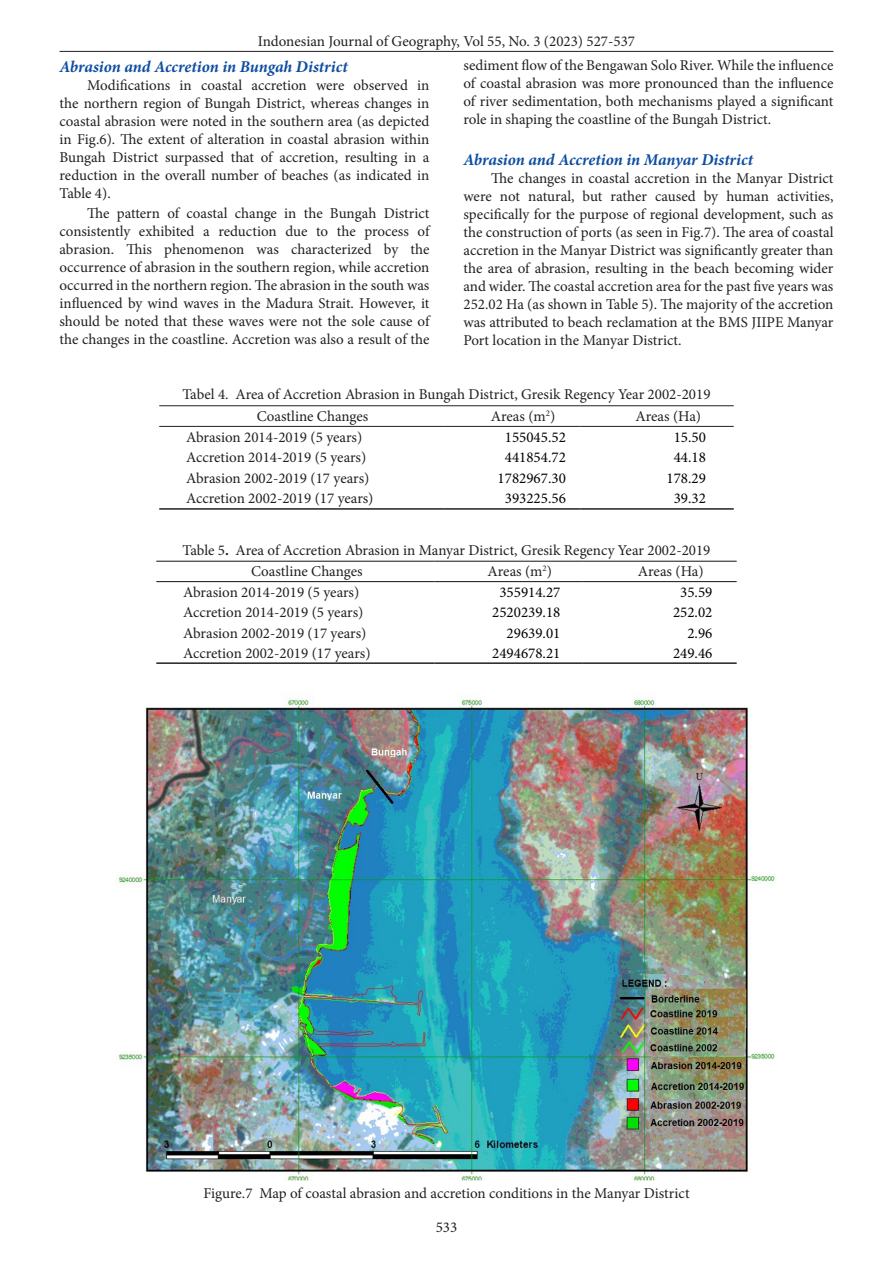
<style>
.page{position:relative;width:893px;height:1263px;background:#fff}
.page>*{position:absolute;margin:0;border:0;box-sizing:border-box;transform-origin:0 0}
.t1{font:italic 700 16.5px "Minion Pro";letter-spacing:-.005em;color:#0d4da1}
.Teks{font:15px/18px "Minion Pro";color:#231f20;text-align:justify}
.Center{font:15px "Minion Pro";color:#231f20}
.t2{font:15px "Minion Pro";color:#000}
.s1{font-weight:700}
</style>
<div class="page">
<hr style="left:60px;top:51px;width:773px;height:1px;background:#231f20">
<hr style="left:159px;top:508px;width:284px;height:2px;background:#231f20">
<hr style="left:443px;top:508px;width:137px;height:2px;background:#231f20">
<hr style="left:580px;top:508px;width:154px;height:2px;background:#231f20">
<hr style="left:159px;top:405px;width:284px;height:1px;background:#231f20">
<hr style="left:443px;top:405px;width:137px;height:1px;background:#231f20">
<hr style="left:580px;top:405px;width:154px;height:1px;background:#231f20">
<hr style="left:159px;top:426px;width:284px;height:1px;background:#231f20">
<hr style="left:443px;top:426px;width:137px;height:1px;background:#231f20">
<hr style="left:580px;top:426px;width:154px;height:1px;background:#231f20">
<hr style="left:156px;top:662px;width:279px;height:2px;background:#231f20">
<hr style="left:435px;top:662px;width:147px;height:2px;background:#231f20">
<hr style="left:582px;top:662px;width:155px;height:2px;background:#231f20">
<hr style="left:156px;top:561px;width:279px;height:1px;background:#231f20">
<hr style="left:435px;top:561px;width:147px;height:1px;background:#231f20">
<hr style="left:582px;top:561px;width:155px;height:1px;background:#231f20">
<hr style="left:156px;top:581px;width:279px;height:1px;background:#231f20">
<hr style="left:435px;top:581px;width:147px;height:1px;background:#231f20">
<hr style="left:582px;top:581px;width:155px;height:1px;background:#231f20">
<img style="left:116px;top:697px;width:659px;height:484px">
<p class="Teks" style="left:258px;top:33px;width:379px">Indonesian Journal of Geography, Vol 55, No. 3 (2023) 527-537</p>
<p class="t1" style="left:60px;top:54px;width:290px">Abrasion and Accretion in Bungah District</p>
<p class="Teks" style="left:60px;top:76px;width:371px;text-indent:28px">Modifications in coastal accretion were observed in the northern region of Bungah District, whereas changes in coastal abrasion were noted in the southern area (as depicted in Fig.6). The extent of alteration in coastal abrasion within Bungah District surpassed that of accretion, resulting in a reduction in the overall number of beaches (as indicated in Table 4).</p>
<p class="Teks" style="left:60px;top:204px;width:371px;text-indent:28px">The pattern of coastal change in the Bungah District consistently exhibited a reduction due to the process of abrasion. This phenomenon was characterized by the occurrence of abrasion in the southern region, while accretion occurred in the northern region. The abrasion in the south was influenced by wind waves in the Madura Strait. However, it should be noted that these waves were not the sole cause of the changes in the coastline. Accretion was also a result of the</p>
<p class="Teks" style="left:463px;top:57px;width:371px">sediment flow of the Bengawan Solo River. While the influence of coastal abrasion was more pronounced than the influence of river sedimentation, both mechanisms played a significant role in shaping the coastline of the Bungah District.</p>
<p class="t1" style="left:463px;top:148px;width:291px">Abrasion and Accretion in Manyar District</p>
<p class="Teks" style="left:463px;top:169px;width:371px;text-indent:28px">The changes in coastal accretion in the Manyar District were not natural, but rather caused by human activities, specifically for the purpose of regional development, such as the construction of ports (as seen in Fig.7). The area of coastal accretion in the Manyar District was significantly greater than the area of abrasion, resulting in the beach becoming wider and wider. The coastal accretion area for the past five years was 252.02 Ha (as shown in Table 5). The majority of the accretion was attributed to beach reclamation at the BMS JIIPE Manyar Port location in the Manyar District.</p>
<p class="Center" style="left:182px;top:384px;width:530px">Tabel 4. Area of Accretion Abrasion in Bungah District, Gresik Regency Year 2002-2019</p>
<p class="Teks" style="left:257px;top:407px;width:113px">Coastline Changes</p>
<p class="Teks" style="left:491px;top:407px;width:66px">Areas (m<sup>2</sup>)</p>
<p class="Teks" style="left:635px;top:407px;width:67px">Areas (Ha)</p>
<p class="Teks" style="left:186px;top:428px;width:178px">Abrasion 2014-2019 (5 years)</p>
<p class="t2" style="left:505px;top:427px;width:63px">155045.52</p>
<p class="t2" style="left:674px;top:427px;width:34px">15.50</p>
<p class="Teks" style="left:186px;top:448px;width:182px">Accretion 2014-2019 (5 years)</p>
<p class="t2" style="left:505px;top:447px;width:63px">441854.72</p>
<p class="t2" style="left:674px;top:447px;width:34px">44.18</p>
<p class="Teks" style="left:186px;top:469px;width:185px">Abrasion 2002-2019 (17 years)</p>
<p class="t2" style="left:498px;top:468px;width:70px">1782967.30</p>
<p class="t2" style="left:667px;top:468px;width:41px">178.29</p>
<p class="Teks" style="left:186px;top:490px;width:189px">Accretion 2002-2019 (17 years)</p>
<p class="t2" style="left:505px;top:489px;width:63px">393225.56</p>
<p class="t2" style="left:674px;top:489px;width:34px">39.32</p>
<p class="Center" style="left:182px;top:540px;width:529px">Table 5<span class="s1">.</span> Area of Accretion Abrasion in Manyar District, Gresik Regency Year 2002-2019</p>
<p class="Teks" style="left:251px;top:563px;width:113px">Coastline Changes</p>
<p class="Teks" style="left:487px;top:563px;width:66px">Areas (m<sup>2</sup>)</p>
<p class="Teks" style="left:638px;top:563px;width:67px">Areas (Ha)</p>
<p class="Teks" style="left:183px;top:583px;width:178px">Abrasion 2014-2019 (5 years)</p>
<p class="t2" style="left:499px;top:582px;width:63px">355914.27</p>
<p class="t2" style="left:680px;top:582px;width:34px">35.59</p>
<p class="Teks" style="left:183px;top:603px;width:182px">Accretion 2014-2019 (5 years)</p>
<p class="t2" style="left:492px;top:602px;width:70px">2520239.18</p>
<p class="t2" style="left:673px;top:602px;width:41px">252.02</p>
<p class="Teks" style="left:183px;top:624px;width:185px">Abrasion 2002-2019 (17 years)</p>
<p class="t2" style="left:507px;top:623px;width:55px">29639.01</p>
<p class="t2" style="left:687px;top:623px;width:27px">2.96</p>
<p class="Teks" style="left:183px;top:644px;width:189px">Accretion 2002-2019 (17 years)</p>
<p class="t2" style="left:492px;top:643px;width:70px">2494678.21</p>
<p class="t2" style="left:673px;top:643px;width:41px">249.46</p>
<p class="Center" style="left:203px;top:1183px;width:488px">Figure.7 Map of coastal abrasion and accretion conditions in the Manyar District</p>
<p class="Teks" style="left:436px;top:1218px;width:23px">533</p>
</div>
